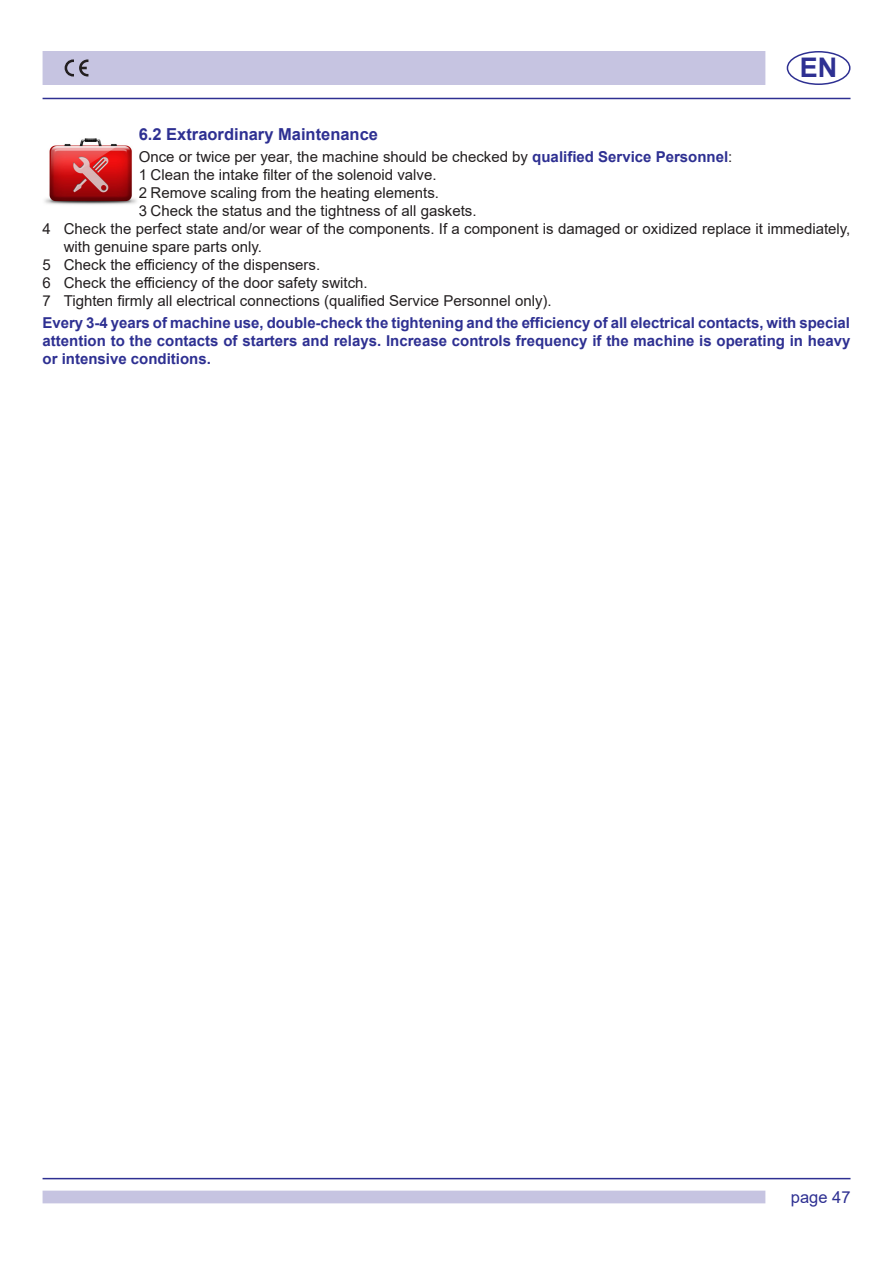
<style>
.page{position:relative;width:893px;height:1263px;background:#fff}
.page>*{position:absolute;margin:0;border:0;box-sizing:border-box;transform-origin:0 0}
.t1{font:700 27px "Arial";color:#2e3092}
.Sottotitolo_1{font:700 16.5px "Arial";color:#2e3092}
.t2{font:16.5px "Arial";color:#2e3092}
.Rientro{font:15px/18px "Arial";color:#231f20}
.Corpo_testo{font:700 15px/18px "Arial";color:#2e3092;text-align:justify}
.Corpo_testo-2{font:15px "Arial";color:#231f20}
.Corpo_testo_-_paragr{font:15px "Arial";color:#231f20}
.s1{font-weight:700;color:#2e3092}
</style>
<div class="page">
<hr style="left:43px;top:1178px;width:807px;height:1px;background:#2e3092">
<hr style="left:43px;top:98px;width:807px;height:1px;background:#2e3092">
<div style="left:43px;top:51px;width:722px;height:34px;background:#c6c4e1"></div>
<div style="left:787px;top:51px;width:63px;height:34px;border:2px solid #2e3092;border-radius:50%"></div>
<div style="left:43px;top:1190px;width:722px;height:13px;background:#c6c4e1;border:2px solid #c6c4e1"></div>
<svg style="left:65px;top:59px;width:23px;height:18px"></svg>
<img style="left:44px;top:138px;width:93px;height:67px">
<h1 class="t1" style="left:800px;top:48px;width:39px">EN</h1>
<p class="Sottotitolo_1" style="left:139px;top:122px;width:241px">6.2 Extraordinary Maintenance</p>
<p class="Corpo_testo-2" style="left:139px;top:146px;width:595px">Once or twice per year, the machine should be checked by <span class="s1">qualified Service Personnel</span>:</p>
<p class="Rientro" style="left:139px;top:165px;width:299px">1 Clean the intake filter of the solenoid valve.</p>
<p class="Rientro" style="left:139px;top:183px;width:302px">2 Remove scaling from the heating elements.</p>
<p class="Rientro" style="left:139px;top:201px;width:339px">3 Check the status and the tightness of all gaskets.</p>
<p class="Rientro" style="left:64px;top:219px;width:788px;text-indent:-21px">4 Check the perfect state and/or wear of the components. If a component is damaged or oxidized replace it immediately, with genuine spare parts only.</p>
<p class="Rientro" style="left:43px;top:255px;width:279px">5 Check the efficiency of the dispensers.</p>
<p class="Rientro" style="left:43px;top:273px;width:327px">6 Check the efficiency of the door safety switch.</p>
<p class="Corpo_testo_-_paragr" style="left:43px;top:290px;width:511px">7 Tighten firmly all electrical connections (qualified Service Personnel only).</p>
<p class="Corpo_testo" style="left:43px;top:314px;width:809px">Every 3-4 years of machine use, double-check the tightening and the efficiency of all electrical contacts, with special attention to the contacts of starters and relays. Increase controls frequency if the machine is operating in heavy or intensive conditions.</p>
<p class="t2" style="left:791px;top:1185px;width:61px">page 47</p>
</div>
